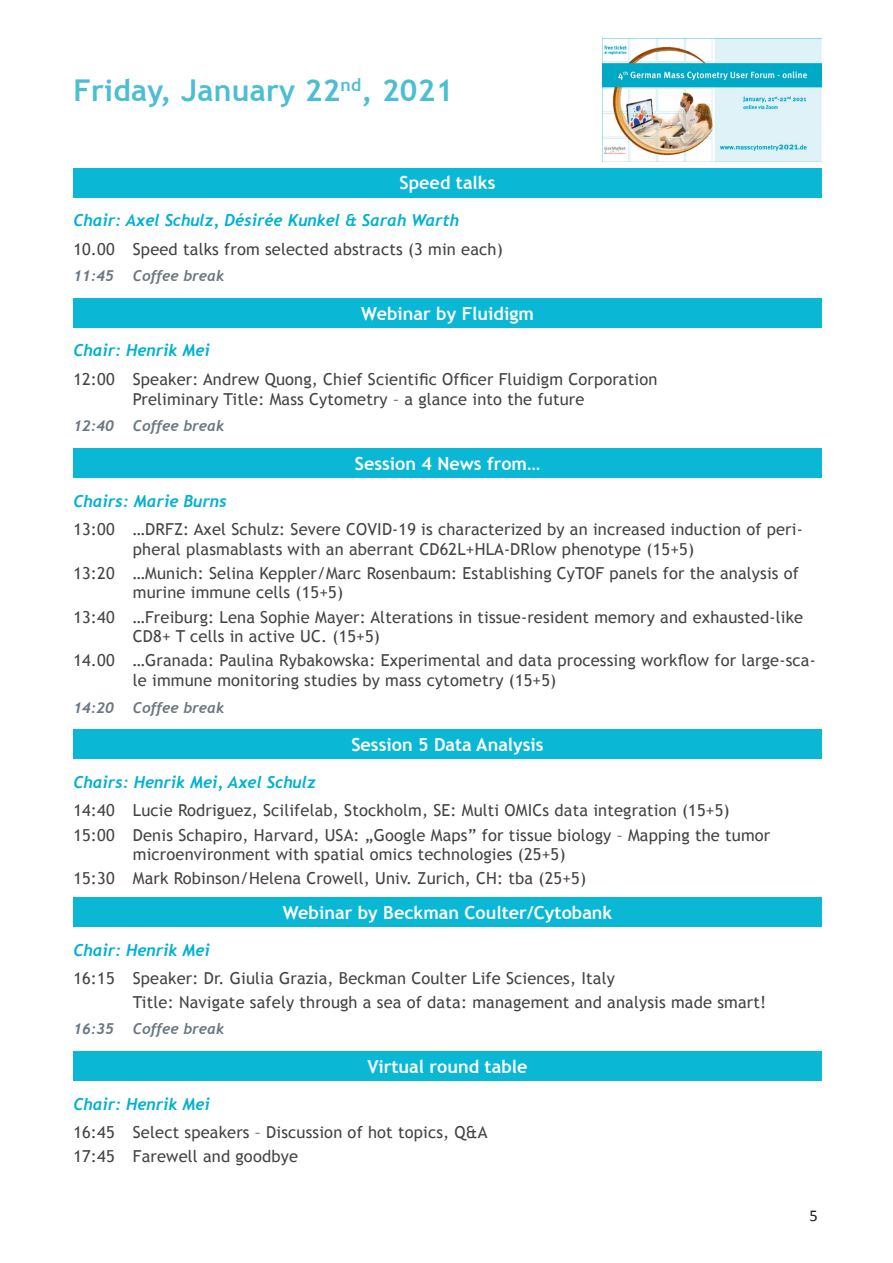
<style>
.page{position:relative;width:893px;height:1263px;background:#fff}
.page>*{position:absolute;margin:0;border:0;box-sizing:border-box;transform-origin:0 0}
.Datum_Tage{font:700 30px "Trebuchet MS";letter-spacing:.01em;color:#4cbed4}
.Sessions{font:700 18px "Trebuchet MS";color:#fff}
.Programtext{font:16.5px/19.8px "Trebuchet MS";letter-spacing:.01em;color:#464347}
.Chairs{font:italic 700 16.5px "Trebuchet";color:#00b1d2}
.t1{font:16.5px "Calibri";color:#1b1c20}
.break{font:italic 700 15px "Trebuchet";color:#6b7782}
</style>
<div class="page">
<div style="left:73px;top:168px;width:749px;height:29px;background:#0ab8d6"></div>
<div style="left:73px;top:298px;width:749px;height:30px;background:#0ab8d6"></div>
<div style="left:73px;top:448px;width:749px;height:30px;background:#0ab8d6"></div>
<div style="left:73px;top:729px;width:749px;height:30px;background:#0ab8d6"></div>
<div style="left:73px;top:897px;width:749px;height:30px;background:#0ab8d6"></div>
<div style="left:73px;top:1051px;width:749px;height:30px;background:#0ab8d6"></div>
<img style="left:602px;top:38px;width:220px;height:124px">
<p class="Datum_Tage" style="left:73px;top:72px;width:381px">Friday, January 22<sup>nd</sup>, 2021</p>
<p class="Sessions" style="left:400px;top:172px;width:97px">Speed talks</p>
<p class="Chairs" style="left:73px;top:210px;width:387px">Chair: Axel Schulz, Désirée Kunkel &amp; Sarah Warth</p>
<p class="Programtext" style="left:73px;top:239px;width:431px">10.00 Speed talks from selected abstracts (3 min each)</p>
<p class="break" style="left:73px;top:267px;width:42px">11:45</p>
<p class="break" style="left:133px;top:267px;width:93px">Coffee break</p>
<p class="Sessions" style="left:361px;top:302px;width:174px">Webinar by Fluidigm</p>
<p class="Chairs" style="left:73px;top:341px;width:138px">Chair: Henrik Mei</p>
<p class="Programtext" style="left:133px;top:369px;width:526px;text-indent:-60px">12:00 Speaker: Andrew Quong, Chief Scientific Officer Fluidigm Corporation<br>Preliminary Title: Mass Cytometry – a glance into the future</p>
<p class="break" style="left:73px;top:417px;width:42px">12:40</p>
<p class="break" style="left:133px;top:417px;width:93px">Coffee break</p>
<p class="Sessions" style="left:355px;top:452px;width:187px">Session 4 News from…</p>
<p class="Chairs" style="left:73px;top:491px;width:155px">Chairs: Marie Burns</p>
<p class="Programtext" style="left:133px;top:519px;width:672px;text-indent:-60px">13:00 …DRFZ: Axel Schulz: Severe COVID‐ 19 is characterized by an increased induction of peri&shy;pheral plasmablasts with an aberrant CD62L+HLA‐ DRlow phenotype (15+5)</p>
<p class="Programtext" style="left:133px;top:563px;width:668px;text-indent:-60px">13:20 …Munich: Selina Keppler/Marc Rosenbaum: Establishing CyTOF panels for the analysis of murine immune cells (15+5)</p>
<p class="Programtext" style="left:133px;top:607px;width:672px;text-indent:-60px">13:40 …Freiburg: Lena Sophie Mayer: Alterations in tissue-resident memory and exhausted-like<br>CD8+ T cells in active UC. (15+5)</p>
<p class="Programtext" style="left:133px;top:651px;width:684px;text-indent:-60px">14.00 …Granada: Paulina Rybakowska: Experimental and data processing workflow for large-sca&shy;le immune monitoring studies by mass cytometry (15+5)</p>
<p class="break" style="left:73px;top:698px;width:42px">14:20</p>
<p class="break" style="left:133px;top:698px;width:93px">Coffee break</p>
<p class="Sessions" style="left:351px;top:734px;width:194px">Session 5 Data Analysis</p>
<p class="Chairs" style="left:73px;top:772px;width:244px">Chairs: Henrik Mei, Axel Schulz</p>
<p class="Programtext" style="left:73px;top:801px;width:658px">14:40 Lucie Rodriguez, Scilifelab, Stockholm, SE: Multi OMICs data integration (15+5)</p>
<p class="Programtext" style="left:133px;top:825px;width:639px;text-indent:-60px">15:00 Denis Schapiro, Harvard, USA: „Google Maps” for tissue biology – Mapping the tumor microenvironment with spatial omics technologies (25+5)</p>
<p class="Programtext" style="left:73px;top:869px;width:514px">15:30 Mark Robinson/Helena Crowell, Univ. Zurich, CH: tba (25+5)</p>
<p class="Sessions" style="left:283px;top:901px;width:331px">Webinar by Beckman Coulter/Cytobank</p>
<p class="Chairs" style="left:73px;top:939px;width:138px">Chair: Henrik Mei</p>
<p class="Programtext" style="left:73px;top:968px;width:543px">16:15 Speaker: Dr. Giulia Grazia, Beckman Coulter Life Sciences, Italy</p>
<p class="Programtext" style="left:133px;top:992px;width:635px">Title: Navigate safely through a sea of data: management and analysis made smart!</p>
<p class="break" style="left:73px;top:1020px;width:42px">16:35</p>
<p class="break" style="left:133px;top:1020px;width:93px">Coffee break</p>
<p class="Sessions" style="left:368px;top:1055px;width:161px">Virtual round table</p>
<p class="Chairs" style="left:73px;top:1094px;width:138px">Chair: Henrik Mei</p>
<p class="Programtext" style="left:73px;top:1122px;width:416px">16:45 Select speakers – Discussion of hot topics, Q&amp;A</p>
<p class="Programtext" style="left:73px;top:1147px;width:226px">17:45 Farewell and goodbye</p>
<p class="t1" style="left:809px;top:1205px;width:10px">5</p>
</div>
